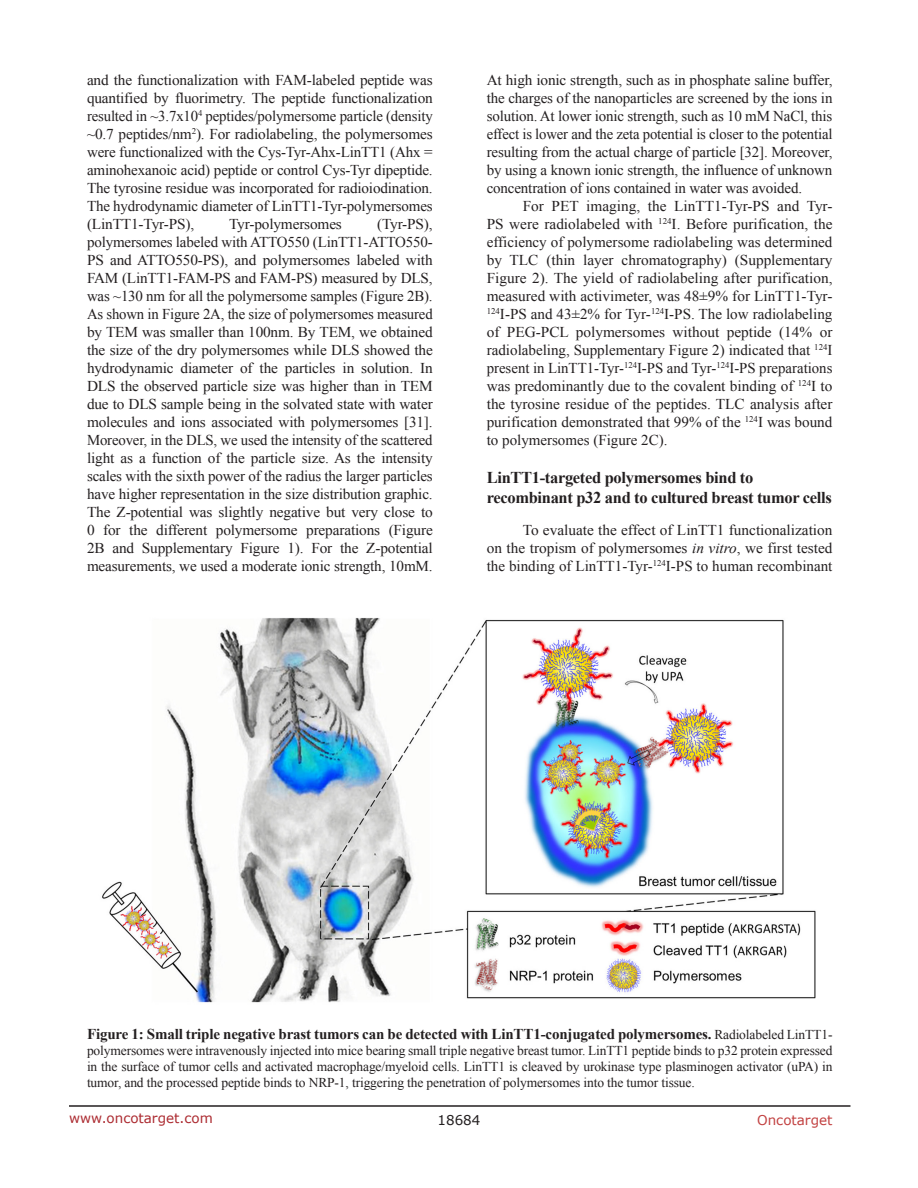
<style>
.page{position:relative;width:918px;height:1188px;background:#fff}
.page>*{position:absolute;margin:0;border:0;box-sizing:border-box;transform-origin:0 0}
.SubHeading{font:700 16.5px/19.8px "Times New Roman";letter-spacing:-.02em;color:#231f20}
.BodyText{font:15px/18px "Times New Roman";letter-spacing:-.01em;color:#231f20;text-align:justify}
.figuretext{font:700 15px "Times New Roman";letter-spacing:-.01em;color:#231f20}
.figuretext-2{font:13.5px/16.2px "Times New Roman";letter-spacing:-.01em;color:#231f20;text-align:justify}
.t1{font:13.5px "Verdana";color:#ac2b31}
.t2{font:13.5px "Verdana";color:#c24141}
.t3{font:13.5px "Verdana";color:#231f20}
.s1{font-style:italic}
.s2{font-weight:400;font-size:13.5px}
</style>
<div class="page">
<hr style="left:69px;top:1105px;width:781px;height:2px;background:#231f20">
<img style="left:102px;top:618px;width:714px;height:385px">
<p class="BodyText" style="left:87px;top:71px;width:347px">and the functionalization with FAM-labeled peptide was quantified by fluorimetry. The peptide functionalization resulted in ~3.7x10<sup>4</sup> peptides/polymersome particle (density ~0.7 peptides/nm<sup>2</sup>). For radiolabeling, the polymersomes were functionalized with the Cys-Tyr-Ahx-LinTT1 (Ahx = aminohexanoic acid) peptide or control Cys-Tyr dipeptide.<br>The tyrosine residue was incorporated for radioiodination.<br>The hydrodynamic diameter of LinTT1-Tyr-polymersomes (LinTT1-Tyr-PS),</p>
<p class="BodyText" style="left:87px;top:215px;width:347px;text-indent:290px">(Tyr-PS), polymersomes labeled with ATTO550 (LinTT1-ATTO550- PS and ATTO550-PS), and polymersomes labeled with FAM (LinTT1-FAM-PS and FAM-PS) measured by DLS, was ~130 nm for all the polymersome samples (Figure 2B).<br>As shown in Figure 2A, the size of polymersomes measured by TEM was smaller than 100nm. By TEM, we obtained the size of the dry polymersomes while DLS showed the hydrodynamic diameter of the particles in solution. In DLS the observed particle size was higher than in TEM due to DLS sample being in the solvated state with water molecules and ions associated with polymersomes [31].<br>Moreover, in the DLS, we used the intensity of the scattered light as a function of the particle size. As the intensity scales with the sixth power of the radius the larger particles have higher representation in the size distribution graphic.<br>The Z-potential was slightly negative but very close to 0 for the different polymersome preparations (Figure 2B and Supplementary Figure 1). For the Z-potential measurements, we used a moderate ionic strength, 10mM.</p>
<p class="BodyText" style="left:229px;top:215px;width:114px">Tyr-polymersomes</p>
<p class="BodyText" style="left:487px;top:71px;width:347px">At high ionic strength, such as in phosphate saline buffer, the charges of the nanoparticles are screened by the ions in solution. At lower ionic strength, such as 10 mM NaCl, this effect is lower and the zeta potential is closer to the potential resulting from the actual charge of particle [32]. Moreover, by using a known ionic strength, the influence of unknown concentration of ions contained in water was avoided.</p>
<p class="BodyText" style="left:487px;top:197px;width:347px;text-indent:36px">For PET imaging, the LinTT1-Tyr-PS and Tyr-PS were radiolabeled with <sup>124</sup>I. Before purification, the efficiency of polymersome radiolabeling was determined by TLC (thin layer chromatography) (Supplementary Figure 2). The yield of radiolabeling after purification, measured with activimeter, was 48±9% for LinTT1-Tyr-<sup>124</sup>I-PS and 43±2% for Tyr-<sup>124</sup>I-PS. The low radiolabeling of PEG-PCL polymersomes without peptide (14% or radiolabeling, Supplementary Figure 2) indicated that <sup>124</sup>I present in LinTT1-Tyr-<sup>124</sup>I-PS and Tyr-<sup>124</sup>I-PS preparations was predominantly due to the covalent binding of <sup>124</sup>I to the tyrosine residue of the peptides. TLC analysis after purification demonstrated that 99% of the <sup>124</sup>I was bound to polymersomes (Figure 2C).</p>
<p class="SubHeading" style="left:487px;top:467px;width:347px">LinTT1-targeted polymersomes bind to recombinant p32 and to cultured breast tumor cells</p>
<p class="BodyText" style="left:487px;top:520px;width:347px;text-indent:36px">To evaluate the effect of LinTT1 functionalization on the tropism of polymersomes <span class="s1">in vitro</span>, we first tested the binding of LinTT1-Tyr-<sup>124</sup>I-PS to human recombinant</p>
<p class="figuretext" style="left:87px;top:1023px;width:747px">Figure 1: Small triple negative brast tumors can be detected with LinTT1-conjugated polymersomes. <span class="s2">Radiolabeled LinTT1-</span></p>
<p class="figuretext-2" style="left:87px;top:1042px;width:747px">polymersomes were intravenously injected into mice bearing small triple negative breast tumor. LinTT1 peptide binds to p32 protein expressed in the surface of tumor cells and activated macrophage/myeloid cells. LinTT1 is cleaved by urokinase type plasminogen activator (uPA) in tumor, and the processed peptide binds to NRP-1, triggering the penetration of polymersomes into the tumor tissue.</p>
<p class="t1" style="left:69px;top:1109px;width:145px">www.oncotarget.com</p>
<p class="t3" style="left:438px;top:1111px;width:44px">18684</p>
<p class="t2" style="left:757px;top:1111px;width:77px">Oncotarget</p>
</div>
